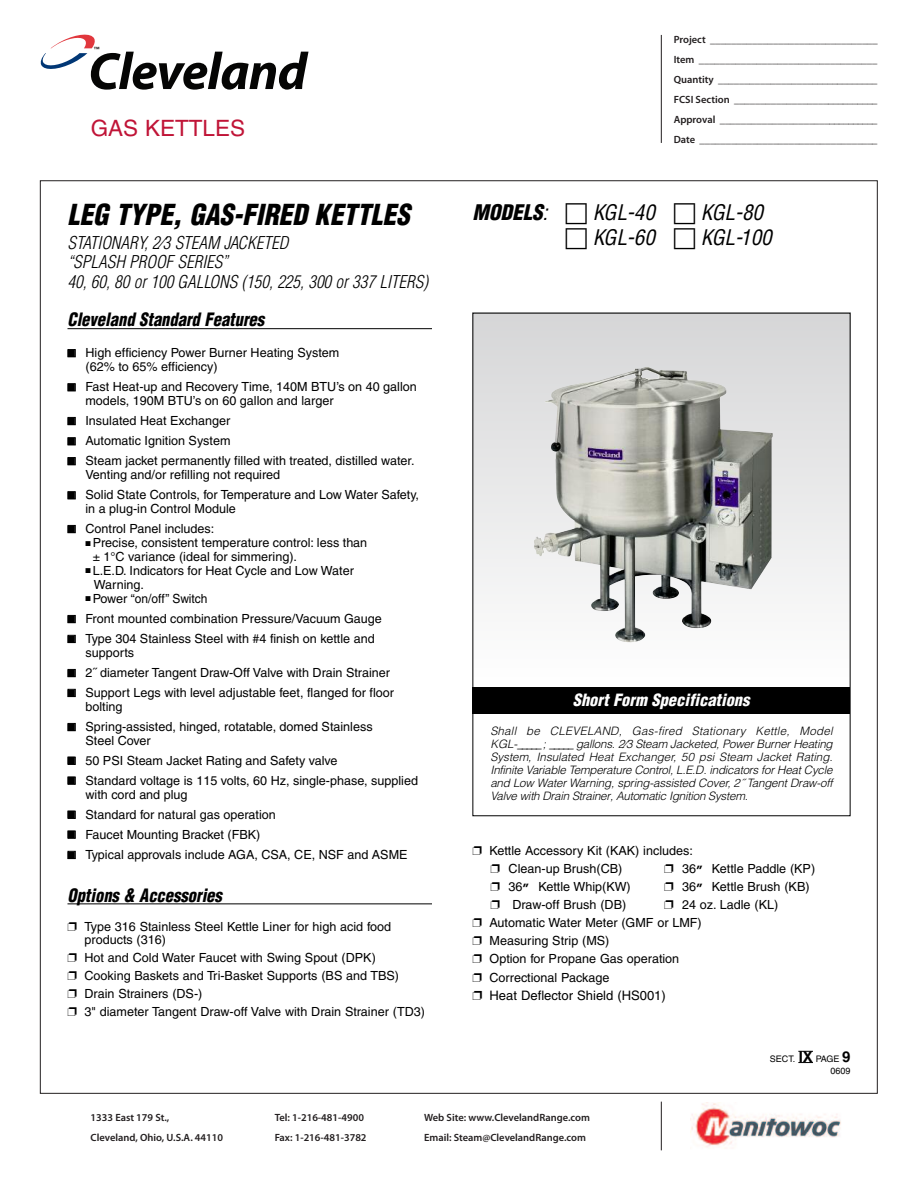
<style>
.page{position:relative;width:918px;height:1188px;background:#fff}
.page>*{position:absolute;margin:0;border:0;box-sizing:border-box;transform-origin:0 0}
.t1{font:italic 700 52.65px "Myriad Pro";letter-spacing:-.02em;color:#050504}
.t2{font:italic 900 condensed 28.2px "Helvetica";color:#000;scale:.96 1}
.t3{font:22.5px "Helvetica";color:#c01437}
.t4{font:italic condensed 21px "Helvetica";color:#000}
.t5{font:italic 900 condensed 21px "Helvetica";color:#000}
.t6{font:italic 900 condensed 18px "Helvetica";color:#000;scale:.92 1}
.t7{font:italic 300 condensed 17.25px/19.5px "Helvetica";color:#000}
.t8{font:italic 900 condensed 16.5px "Helvetica";color:#fff}
.t9{font:13.05px "Helvetica";color:#000}
.t10{font:12.6px/14px "Helvetica";color:#000}
.t11{font:italic 300 11.55px/13px "Helvetica";letter-spacing:-.02em;color:#000;text-align:justify}
.t12{font:600 10.5px/20px "Myriad Pro";color:#231f20}
.t13{font:9px/12px "Helvetica";color:#000;text-align:right}
.t14{font:700 5.85px "Helvetica";color:#231f20}
.s1{color:#fff}
.s2{font-weight:400}
.s3{font-family:"Courier";font-weight:700}
.s4{font-weight:700;font-size:15px}
</style>
<div class="page">
<svg style="left:474px;top:315px;width:375px;height:328px"></svg>
<svg style="left:40px;top:35px;width:55px;height:34px"></svg>
<hr style="left:661px;top:35px;width:1px;height:108px;background:#231f20">
<hr style="left:661px;top:1102px;width:1px;height:48px;background:#231f20">
<img style="left:691px;top:1103px;width:150px;height:46px">
<hr style="left:68px;top:328px;width:364px;height:1px;background:#000">
<hr style="left:68px;top:903px;width:364px;height:1px;background:#000">
<img style="left:534px;top:368px;width:177px;height:274px">
<div style="left:472px;top:687px;width:378px;height:26px;background:#000"></div>
<svg style="left:798px;top:1051px;width:15px;height:1px"></svg>
<svg style="left:798px;top:1062px;width:15px;height:1px"></svg>
<p class="t14" style="left:94px;top:46px;width:7px">™</p>
<p class="t12" style="left:674px;top:31px;width:205px;text-align:justify">Project ________________________________ Item __________________________________ Quantity _______________________________ FCSI Section ____________________________ Approval _______________________________ Date __________________________________</p>
<h1 class="t1" style="left:88px;top:52px;width:220px">Cleveland</h1>
<h3 class="t3" style="left:91px;top:120px;width:156px">GAS KETTLES</h3>
<h2 class="t2" style="left:68px;top:198px;width:358px">LEG TYPE, GAS-FIRED KETTLES</h2>
<h3 class="t7" style="left:68px;top:233px;width:362px">STATIONARY, 2⁄3 STEAM JACKETED<br>“SPLASH PROOF SERIES”<br>40, 60, 80 or 100 GALLONS (150, 225, 300 or 337 LITERS)</h3>
<h3 class="t6" style="left:68px;top:310px;width:215px">Cleveland Standard Features</h3>
<p class="t10" style="left:86px;top:347px;width:255px;text-indent:-18px">■ High efficiency Power Burner Heating System (62% to 65% efficiency)</p>
<p class="t10" style="left:86px;top:381px;width:333px;text-indent:-18px">■ Fast Heat-up and Recovery Time, 140M BTU’s on 40 gallon models, 190M BTU’s on 60 gallon and larger</p>
<p class="t10" style="left:68px;top:415px;width:164px">■ Insulated Heat Exchanger</p>
<p class="t10" style="left:68px;top:435px;width:164px">■ Automatic Ignition System</p>
<p class="t10" style="left:86px;top:455px;width:331px;text-indent:-18px">■ Steam jacket permanently filled with treated, distilled water.<br>Venting and/or refilling not required</p>
<p class="t10" style="left:86px;top:489px;width:335px;text-indent:-18px">■ Solid State Controls, for Temperature and Low Water Safety, in a plug-in Control Module</p>
<p class="t10" style="left:68px;top:523px;width:148px">■ Control Panel includes:</p>
<p class="t10" style="left:86px;top:537px;width:283px">■ Precise, consistent temperature control: less than</p>
<p class="t10" style="left:86px;top:551px;width:213px"><span class="s1">■</span> ± 1°C variance (ideal for simmering).</p>
<p class="t10" style="left:86px;top:565px;width:270px">■ L.E.D. Indicators for Heat Cycle and Low Water</p>
<p class="t10" style="left:86px;top:579px;width:60px"><span class="s1">■</span> Warning.</p>
<p class="t10" style="left:86px;top:593px;width:124px">■ Power “on/off” Switch</p>
<p class="t10" style="left:68px;top:613px;width:316px">■ Front mounted combination Pressure/Vacuum Gauge</p>
<p class="t10" style="left:86px;top:633px;width:291px;text-indent:-18px">■ Type 304 Stainless Steel with #4 finish on kettle and supports</p>
<p class="t10" style="left:68px;top:667px;width:324px">■ 2˝ diameter Tangent Draw-Off Valve with Drain Strainer</p>
<p class="t10" style="left:86px;top:687px;width:310px;text-indent:-18px">■ Support Legs with level adjustable feet, flanged for floor bolting</p>
<p class="t10" style="left:86px;top:721px;width:289px;text-indent:-18px">■ Spring-assisted, hinged, rotatable, domed Stainless<br>Steel Cover</p>
<p class="t10" style="left:68px;top:755px;width:271px">■ 50 PSI Steam Jacket Rating and Safety valve</p>
<p class="t10" style="left:86px;top:774px;width:334px;text-indent:-18px">■ Standard voltage is 115 volts, 60 Hz, single-phase, supplied with cord and plug</p>
<p class="t10" style="left:68px;top:808px;width:210px">■ Standard for natural gas operation</p>
<p class="t10" style="left:68px;top:828px;width:194px">■ Faucet Mounting Bracket (FBK)</p>
<p class="t10" style="left:68px;top:848px;width:341px">■ Typical approvals include AGA, CSA, CE, NSF and ASME</p>
<h3 class="t6" style="left:68px;top:885px;width:169px">Options &amp; Accessories</h3>
<p class="t10" style="left:85px;top:921px;width:308px;line-height:12.8px;text-indent:-17px">❐ Type 316 Stainless Steel Kettle Liner for high acid food products (316)</p>
<p class="t10" style="left:67px;top:950px;width:359px;line-height:18.1px">❐ Hot and Cold Water Faucet with Swing Spout (DPK)<br>❐ Cooking Baskets and Tri-Basket Supports (BS and TBS)<br>❐ Drain Strainers (DS-)<br>❐ 3" diameter Tangent Draw-off Valve with Drain Strainer (TD3)</p>
<h3 class="t5" style="left:472px;top:201px;width:77px">MODELS<span class="s2">:</span></h3>
<h3 class="t4" style="left:593px;top:201px;width:64px">KGL-40</h3>
<h3 class="t4" style="left:701px;top:201px;width:64px">KGL-80</h3>
<h3 class="t4" style="left:593px;top:226px;width:64px">KGL-60</h3>
<h3 class="t4" style="left:701px;top:226px;width:72px">KGL-100</h3>
<h3 class="t8" style="left:573px;top:691px;width:178px">Short Form Specifications</h3>
<p class="t11" style="left:490px;top:724px;width:344px">Shall be CLEVELAND, Gas-fired Stationary Kettle, Model KGL-_____; _____ gallons. 2⁄3 Steam Jacketed, Power Burner Heating System, Insulated Heat Exchanger, 50 psi Steam Jacket Rating.<br>Infinite Variable Temperature Control, L.E.D. indicators for Heat Cycle and Low Water Warning, spring-assisted Cover, 2˝ Tangent Draw-off Valve with Drain Strainer, Automatic Ignition System.</p>
<p class="t10" style="left:490px;top:842px;width:204px;line-height:18.1px;text-indent:-18px">❐ Kettle Accessory Kit (KAK) includes: ❐ Clean-up Brush(CB)</p>
<p class="t10" style="left:664px;top:863px;width:153px">❐ 36<span class="s3">”</span> Kettle Paddle (KP)</p>
<p class="t10" style="left:491px;top:881px;width:142px">❐ 36<span class="s3">”</span> Kettle Whip(KW)</p>
<p class="t10" style="left:664px;top:881px;width:147px">❐ 36<span class="s3">”</span> Kettle Brush (KB)</p>
<p class="t10" style="left:491px;top:899px;width:137px">❐ Draw-off Brush (DB)</p>
<p class="t10" style="left:472px;top:897px;width:307px;line-height:18.1px;text-indent:192px">❐ 24 oz. Ladle (KL) ❐ Automatic Water Meter (GMF or LMF)<br>❐ Measuring Strip (MS)<br>❐ Option for Propane Gas operation<br>❐ Correctional Package</p>
<p class="t9" style="left:472px;top:990px;width:195px">❐ Heat Deflector Shield (HS001)</p>
<p class="t13" style="left:770px;top:1054px;width:82px">SECT. <span class="s4">IX</span> PAGE <span class="s4">9<br></span>0609</p>
<p class="t12" style="left:91px;top:1108px;width:134px">1333 East 179 St.,<br>Cleveland, Ohio, U.S.A. 44110</p>
<p class="t12" style="left:275px;top:1108px;width:93px">Tel: 1-216-481-4900<br>Fax: 1-216-481-3782</p>
<p class="t12" style="left:424px;top:1108px;width:167px">Web Site: www.ClevelandRange.com<br>Email: Steam@ClevelandRange.com</p>
</div>
